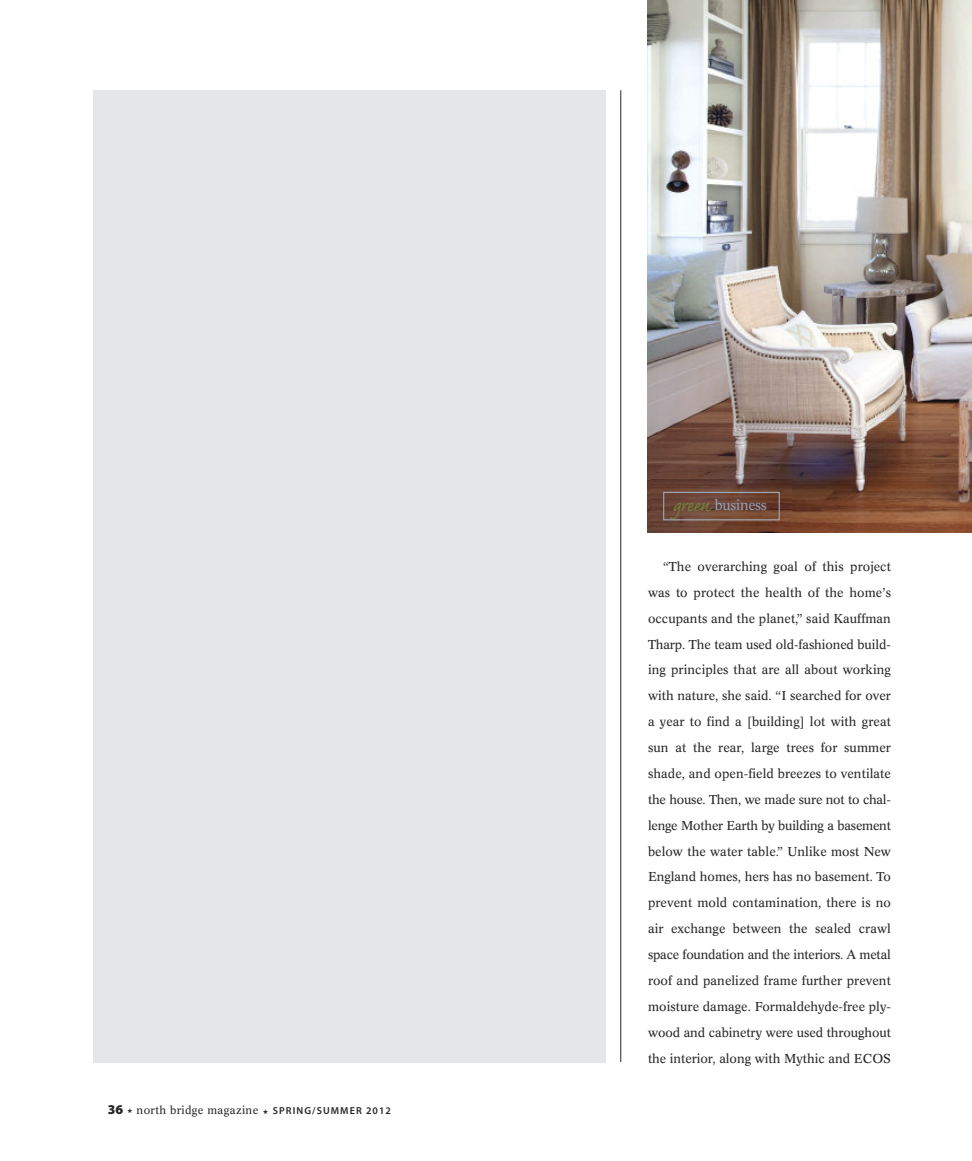
<style>
.page{position:relative;width:972px;height:1161px;background:#fff}
.page>*{position:absolute;margin:0;border:0;box-sizing:border-box;transform-origin:0 0}
.t1{font:14.25px "Concorde BE";letter-spacing:-.02em;color:#92a0b8}
.t2{font:12.75px/25.8px "Concorde BE";color:#272627;text-align:justify}
.t3{font:11.25px "Concorde BE";letter-spacing:.03em;color:#272627}
.s1{font-family:"Myriad Pro";font-weight:900;font-size:13.5px}
.s2{font-family:"Myriad Pro";font-weight:600;font-size:10.2px}
.s3{font-family:"Caflisch Script MM 406 wt";font-size:23.4px;color:#708438}
</style>
<div class="page">
<div style="left:93px;top:90px;width:513px;height:972px;background:#e5e6e7"></div>
<hr style="left:620px;top:90px;width:1px;height:972px;background:#272627">
<img style="left:648px;top:0;width:324px;height:533px">
<img style="left:651px;top:480px;width:141px;height:52px">
<div style="left:663px;top:492px;width:117px;height:28px;border:1px solid #a8b3c6"></div>
<p class="t3" style="left:108px;top:1106px;width:285px"><span class="s1">36</span> ★ north bridge magazine ★ <span class="s2">SPRING/SUMMER 2012</span></p>
<p class="t1" style="left:673px;top:500px;width:96px"><span class="s3">green</span> business</p>
<p class="t2" style="left:648px;top:555px;width:245px;text-indent:15px">“The overarching goal of this project was to protect the health of the home’s occupants and the planet,” said Kauffman Tharp. The team used old-fashioned build&shy;ing principles that are all about working with nature, she said. “I searched for over a year to find a [building] lot with great sun at the rear, large trees for summer shade, and open-field breezes to ventilate the house. Then, we made sure not to chal&shy;lenge Mother Earth by building a basement below the water table.” Unlike most New England homes, hers has no basement. To prevent mold contamination, there is no air exchange between the sealed crawl space foundation and the interiors. A metal roof and panelized frame further prevent moisture damage. Formaldehyde-free ply&shy;wood and cabinetry were used throughout the interior, along with Mythic and ECOS</p>
</div>
